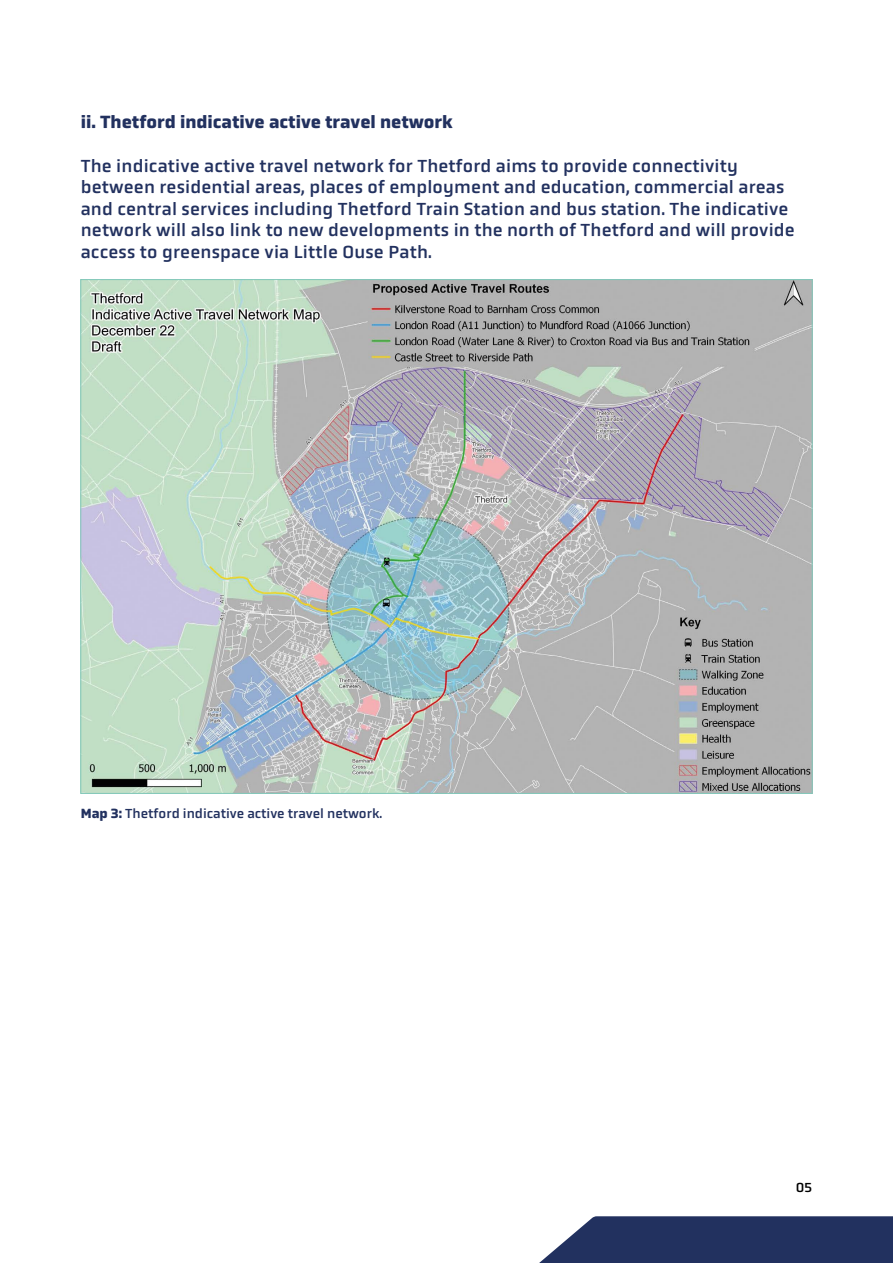
<style>
.page{position:relative;width:893px;height:1263px;background:#fff}
.page>*{position:absolute;margin:0;border:0;box-sizing:border-box;transform-origin:0 0}
.Body_Copy{font:18px/21.6px "Obvia";letter-spacing:.01em;color:#22315f}
.t1{font:700 18px "Obvia";color:#22315f}
.Body_Copy-2{font:13.5px "Obvia";color:#22315f}
.t2{font:13.5px "Obvia";color:#000}
.s1{font-weight:700}
</style>
<div class="page">
<svg style="left:539px;top:1216px;width:354px;height:47px"></svg>
<img style="left:82px;top:281px;width:729px;height:511px">
<h4 class="t1" style="left:81px;top:111px;width:374px">ii. Thetford indicative active travel network</h4>
<p class="Body_Copy" style="left:81px;top:155px;width:716px">The indicative active travel network for Thetford aims to provide connectivity between residential areas, places of employment and education, commercial areas and central services including Thetford Train Station and bus station. The indicative network will also link to new developments in the north of Thetford and will provide access to greenspace via Little Ouse Path.</p>
<p class="Body_Copy-2" style="left:81px;top:806px;width:303px"><span class="s1">Map 3:</span> Thetford indicative active travel network.</p>
<p class="t2" style="left:796px;top:1180px;width:18px">05</p>
</div>
